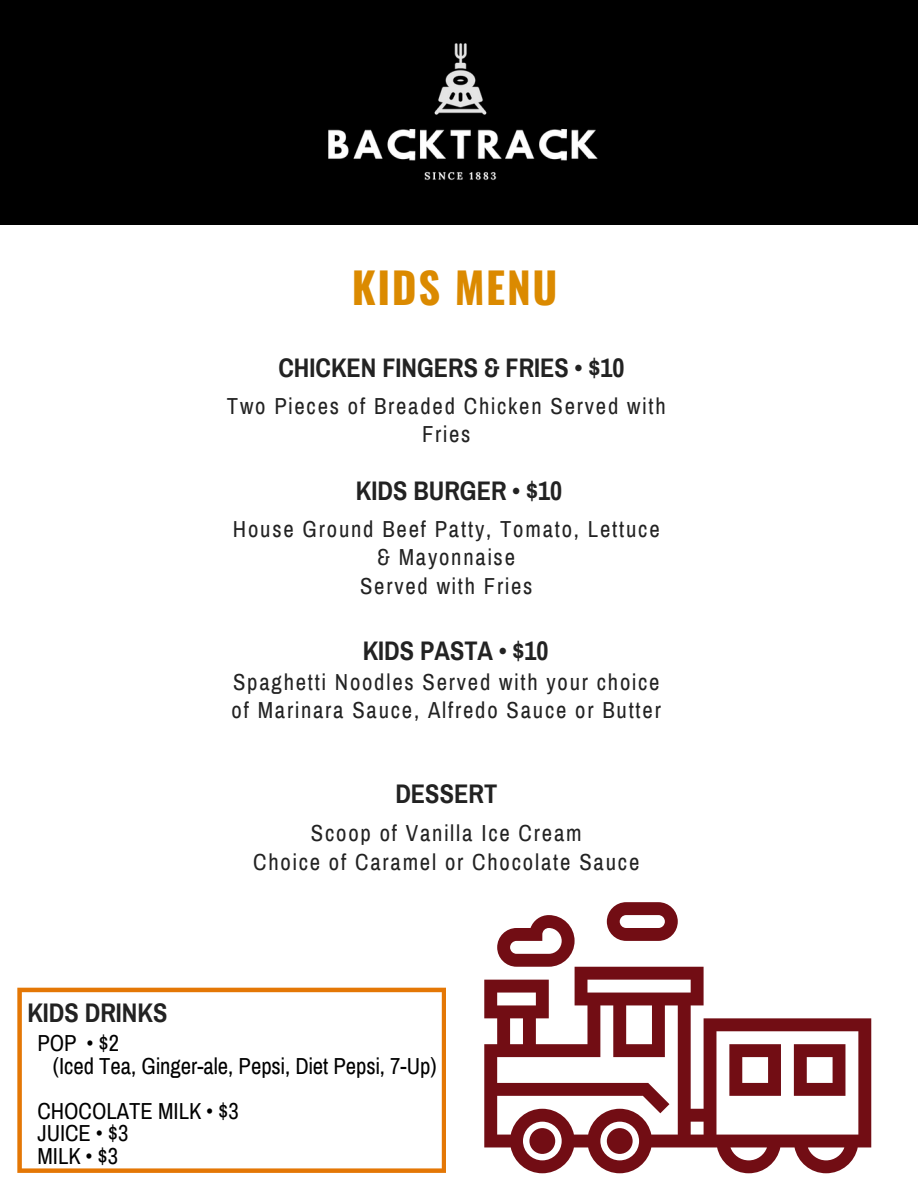
<style>
.page{position:relative;width:918px;height:1188px;background:#fff}
.page>*{position:absolute;margin:0;border:0;box-sizing:border-box;transform-origin:0 0}
.t1{font:700 42.45px "Oswald";letter-spacing:.04em;color:#db8a00}
.t2{font:700 26.25px "Archivo Narrow";color:#222}
.t3{font:22.65px/28.2px "Archivo Narrow";letter-spacing:.08em;color:#222;text-align:center}
.t4{font:22.65px/22.5px "Archivo Narrow";color:#000}
</style>
<div class="page">
<div style="left:0;top:0;width:918px;height:225px;background:#000"></div>
<img style="left:328px;top:43px;width:270px;height:137px">
<svg style="left:484px;top:967px;width:387px;height:206px"></svg>
<div style="left:529px;top:1128px;width:26px;height:26px;background:#720d14;border-radius:50%"></div>
<div style="left:607px;top:1128px;width:26px;height:26px;background:#720d14;border-radius:50%"></div>
<svg style="left:729px;top:1044px;width:52px;height:52px"></svg>
<svg style="left:794px;top:1044px;width:51px;height:52px"></svg>
<svg style="left:497px;top:915px;width:78px;height:52px"></svg>
<svg style="left:607px;top:902px;width:71px;height:39px"></svg>
<svg style="left:17px;top:988px;width:429px;height:185px"></svg>
<h1 class="t1" style="left:352px;top:254px;width:207px">KIDS MENU</h1>
<p class="t2" style="left:278px;top:354px;width:347px">CHICKEN FINGERS &amp; FRIES • $10</p>
<p class="t3" style="left:227px;top:393px;width:440px">Two Pieces of Breaded Chicken Served with<br>Fries</p>
<p class="t2" style="left:356px;top:477px;width:208px">KIDS BURGER • $10</p>
<p class="t3" style="left:233px;top:516px;width:428px">House Ground Beef Patty, Tomato, Lettuce &amp; Mayonnaise<br>Served with Fries</p>
<p class="t2" style="left:363px;top:637px;width:187px">KIDS PASTA • $10</p>
<p class="t3" style="left:232px;top:668px;width:431px;text-align:left">Spaghetti Noodles Served with your choice of Marinara Sauce, Alfredo Sauce or Butter</p>
<p class="t2" style="left:395px;top:780px;width:103px">DESSERT</p>
<p class="t3" style="left:253px;top:819px;width:388px;line-height:28.7px">Scoop of Vanilla Ice Cream<br>Choice of Caramel or Chocolate Sauce</p>
<p class="t2" style="left:27px;top:999px;width:142px">KIDS DRINKS</p>
<p class="t4" style="left:53px;top:1033px;width:385px;text-indent:-15px">POP • $2<br>(Iced Tea, Ginger-ale, Pepsi, Diet Pepsi, 7-Up)</p>
<p class="t4" style="left:37px;top:1100px;width:203px">CHOCOLATE MILK • $3<br>JUICE • $3<br>MILK • $3</p>
</div>
